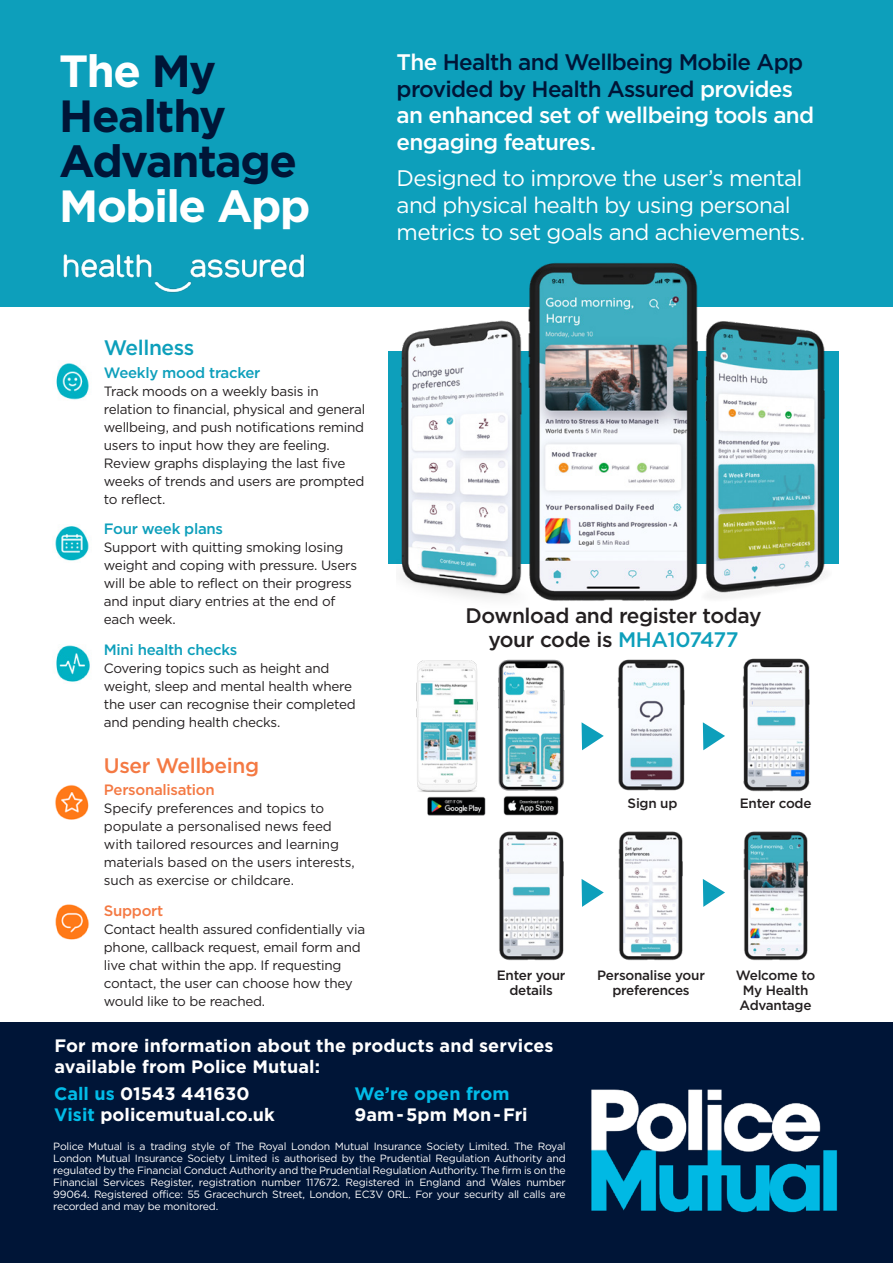
<style>
.page{position:relative;width:893px;height:1263px;background:#fff}
.page>*{position:absolute;margin:0;border:0;box-sizing:border-box;transform-origin:0 0}
.t1{font:700 45px/45px "Gotham";letter-spacing:-.035em;color:#001537}
.t2{font:700 45px "Gotham";letter-spacing:-.035em;color:#fff}
.t3{font:500 22.5px/26.5px "Gotham";letter-spacing:-.03em;color:#fff}
.t4{font:22.5px/27px "Gotham";letter-spacing:-.03em;color:#fff}
.t5{font:500 21px/24px "Gotham";letter-spacing:-.02em;color:#231f20;text-align:center}
.t6{font:500 21px "Gotham";letter-spacing:-.02em;color:#f47943}
.t7{font:500 21px "Gotham";letter-spacing:-.02em;color:#0d9fbb}
.t8{font:700 18px/21px "Gotham";letter-spacing:.005em;color:#fff}
.t9{font:500 15px "Gotham";letter-spacing:-.02em;color:#0d9fbb}
.t10{font:500 15px "Gotham";letter-spacing:-.02em;color:#f47943}
.t11{font:13.5px/18px "Gotham";letter-spacing:-.02em;color:#231f20}
.t12{font:500 13.5px "Gotham";letter-spacing:-.02em;color:#231f20}
.t13{font:10.5px/12px "Gotham";letter-spacing:-.02em;color:#fff;text-align:justify}
.s1{color:#fff}
.s2{color:#001537}
.s3{color:#0d9fbb}
.s4{color:#02bce8}
</style>
<div class="page">
<div style="left:0;top:1023px;width:893px;height:240px;background:#001537"></div>
<img style="left:591px;top:1089px;width:247px;height:124px">
<div style="left:0;top:0;width:893px;height:306px;background:#0d9fbb"></div>
<img style="left:416px;top:660px;width:62px;height:132px">
<img style="left:498px;top:659px;width:67px;height:132px">
<svg style="left:582px;top:722px;width:22px;height:28px"></svg>
<svg style="left:582px;top:879px;width:22px;height:28px"></svg>
<svg style="left:703px;top:722px;width:22px;height:28px"></svg>
<svg style="left:703px;top:879px;width:22px;height:28px"></svg>
<img style="left:63px;top:254px;width:242px;height:39px">
<div style="left:388px;top:351px;width:451px;height:212px;background:#0d9fbb"></div>
<img style="left:529px;top:263px;width:175px;height:338px">
<img style="left:701px;top:310px;width:130px;height:291px">
<img style="left:396px;top:306px;width:134px;height:295px">
<img style="left:503px;top:796px;width:56px;height:20px">
<img style="left:427px;top:796px;width:59px;height:20px">
<img style="left:618px;top:659px;width:67px;height:131px">
<img style="left:498px;top:831px;width:66px;height:130px">
<img style="left:618px;top:831px;width:65px;height:130px">
<img style="left:743px;top:831px;width:65px;height:130px">
<img style="left:742px;top:658px;width:68px;height:134px">
<img style="left:56px;top:363px;width:33px;height:37px">
<img style="left:55px;top:526px;width:34px;height:35px">
<img style="left:56px;top:645px;width:34px;height:37px">
<img style="left:55px;top:785px;width:34px;height:35px">
<img style="left:55px;top:904px;width:34px;height:36px">
<p class="t1" style="left:59px;top:47px;width:168px"><span class="s1">The</span> My<br>Healthy</p>
<p class="t1" style="left:59px;top:137px;width:239px">Advantage</p>
<p class="t2" style="left:59px;top:180px;width:253px">Mobile App</p>
<p class="t3" style="left:397px;top:49px;width:419px">The <span class="s2">Health and Wellbeing Mobile App provided by Health Assured</span> provides an enhanced set of wellbeing tools and engaging features.</p>
<p class="t4" style="left:397px;top:164px;width:410px">Designed to improve the user’s mental and physical health by using personal metrics to set goals and achievements.</p>
<p class="t7" style="left:104px;top:336px;width:92px">Wellness</p>
<p class="t9" style="left:104px;top:364px;width:158px">Weekly mood tracker</p>
<p class="t11" style="left:104px;top:382px;width:263px">Track moods on a weekly basis in relation to financial, physical and general wellbeing, and push notifications remind users to input how they are feeling.<br>Review graphs displaying the last five weeks of trends and users are prompted to reflect.</p>
<p class="t9" style="left:104px;top:520px;width:121px">Four week plans</p>
<p class="t11" style="left:104px;top:538px;width:255px">Support with quitting smoking losing weight and coping with pressure. Users will be able to reflect on their progress and input diary entries at the end of each week.</p>
<p class="t9" style="left:104px;top:641px;width:135px">Mini health checks</p>
<p class="t11" style="left:104px;top:659px;width:253px">Covering topics such as height and weight, sleep and mental health where the user can recognise their completed and pending health checks.</p>
<p class="t6" style="left:104px;top:753px;width:157px">User Wellbeing</p>
<p class="t10" style="left:104px;top:781px;width:112px">Personalisation</p>
<p class="t11" style="left:104px;top:799px;width:252px">Specify preferences and topics to populate a personalised news feed with tailored resources and learning materials based on the users interests, such as exercise or childcare.</p>
<p class="t10" style="left:104px;top:902px;width:61px">Support</p>
<p class="t11" style="left:104px;top:920px;width:263px">Contact health assured confidentially via phone, callback request, email form and live chat within the app. If requesting contact, the user can choose how they would like to be reached.</p>
<p class="t5" style="left:465px;top:603px;width:297px">Download and register today your code is <span class="s3">MHA107477</span></p>
<p class="t12" style="left:628px;top:795px;width:51px">Sign up</p>
<p class="t12" style="left:740px;top:795px;width:73px">Enter code</p>
<p class="t12" style="left:497px;top:967px;width:70px">Enter your</p>
<p class="t12" style="left:509px;top:982px;width:45px">details</p>
<p class="t12" style="left:597px;top:967px;width:109px">Personalise your</p>
<p class="t12" style="left:612px;top:982px;width:79px">preferences</p>
<p class="t12" style="left:736px;top:967px;width:81px">Welcome to</p>
<p class="t12" style="left:743px;top:982px;width:67px">My Health</p>
<p class="t12" style="left:740px;top:997px;width:73px">Advantage</p>
<p class="t8" style="left:55px;top:1034px;width:500px">For more information about the products and services available from Police Mutual:</p>
<p class="t8" style="left:54px;top:1082px;width:222px"><span class="s4">Call us</span> 01543 441630<br><span class="s4">Visit</span> policemutual.co.uk</p>
<p class="t8" style="left:354px;top:1082px;width:175px"><span class="s4">We’re open from<br></span>9am-5pm Mon-Fri</p>
<p class="t13" style="left:53px;top:1140px;width:514px">Police Mutual is a trading style of The Royal London Mutual Insurance Society Limited. The Royal London Mutual Insurance Society Limited is authorised by the Prudential Regulation Authority and regulated by the Financial Conduct Authority and the Prudential Regulation Authority. The firm is on the Financial Services Register, registration number 117672. Registered in England and Wales number 99064. Registered office: 55 Gracechurch Street, London, EC3V 0RL. For your security all calls are recorded and may be monitored.</p>
</div>
